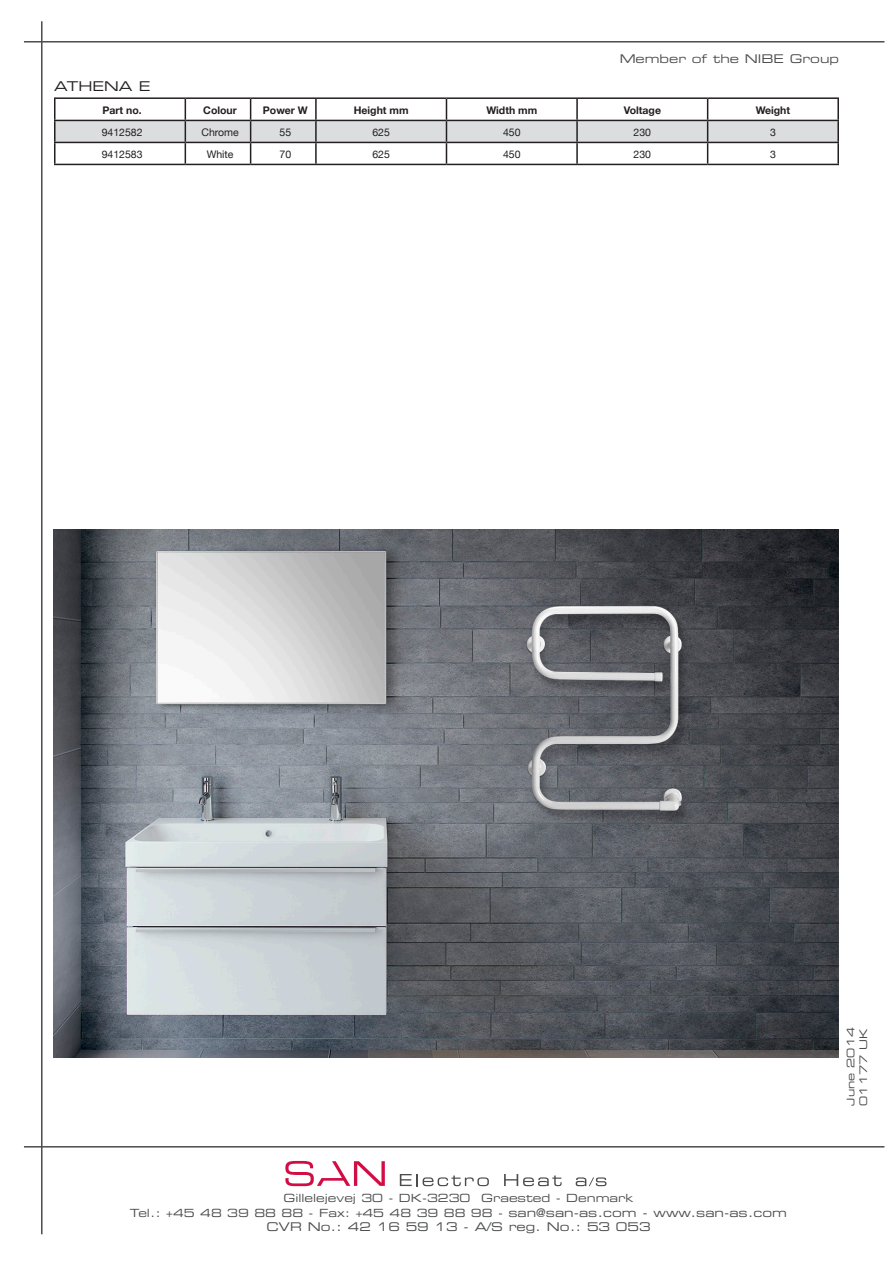
<style>
.page{position:relative;width:893px;height:1263px;background:#fff}
.page>*{position:absolute;margin:0;border:0;box-sizing:border-box;transform-origin:0 0}
.t1{font:13.5px "Eurostile Extended Two";color:#231f20}
.t2{font:12px "Eurostile Extended Two";color:#4b4c4d}
.t3{font:11.25px/14.4px "Eurostile Extended Two";color:#4b4c4d;text-align:center}
.t4{font:10.5px "Helvetica Neue";color:#231f20}
.t5{font:700 10.5px "Helvetica Neue";color:#231f20}
.t6{font:10.5px "Eurostile Extended Two";color:#4b4c4d}
.s1{font-size:12px}
</style>
<div class="page">
<hr style="left:41px;top:21px;width:2px;height:1213px;background:#4b4c4d">
<svg style="left:285px;top:1161px;width:100px;height:25px"></svg>
<svg style="left:400px;top:1174px;width:89px;height:12px"></svg>
<svg style="left:504px;top:1174px;width:58px;height:12px"></svg>
<svg style="left:576px;top:1177px;width:30px;height:9px"></svg>
<hr style="left:24px;top:1146px;width:860px;height:1px;background:#4b4c4d">
<hr style="left:24px;top:41px;width:860px;height:2px;background:#4b4c4d">
<hr style="left:54px;top:97px;width:131px;height:2px;background:#231f20">
<hr style="left:54px;top:99px;width:2px;height:21px;background:#231f20">
<hr style="left:185px;top:97px;width:66px;height:2px;background:#231f20">
<hr style="left:251px;top:97px;width:65px;height:2px;background:#231f20">
<hr style="left:316px;top:97px;width:130px;height:2px;background:#231f20">
<hr style="left:446px;top:97px;width:131px;height:2px;background:#231f20">
<hr style="left:577px;top:97px;width:131px;height:2px;background:#231f20">
<hr style="left:708px;top:97px;width:131px;height:2px;background:#231f20">
<hr style="left:837px;top:99px;width:2px;height:21px;background:#231f20">
<hr style="left:54px;top:120px;width:131px;height:1px;background:#231f20">
<hr style="left:54px;top:121px;width:2px;height:21px;background:#231f20">
<hr style="left:708px;top:120px;width:131px;height:1px;background:#231f20">
<hr style="left:837px;top:121px;width:2px;height:21px;background:#231f20">
<hr style="left:54px;top:142px;width:131px;height:1px;background:#231f20">
<hr style="left:54px;top:143px;width:2px;height:21px;background:#231f20">
<hr style="left:708px;top:142px;width:131px;height:1px;background:#231f20">
<svg style="left:55px;top:99px;width:783px;height:65px"></svg>
<hr style="left:837px;top:143px;width:2px;height:21px;background:#231f20">
<hr style="left:54px;top:164px;width:131px;height:1px;background:#231f20">
<hr style="left:185px;top:164px;width:66px;height:1px;background:#231f20">
<hr style="left:251px;top:164px;width:65px;height:1px;background:#231f20">
<hr style="left:316px;top:164px;width:130px;height:1px;background:#231f20">
<hr style="left:446px;top:164px;width:131px;height:1px;background:#231f20">
<hr style="left:577px;top:164px;width:131px;height:1px;background:#231f20">
<hr style="left:708px;top:164px;width:131px;height:1px;background:#231f20">
<img style="left:53px;top:529px;width:785px;height:529px">
<p class="t2" style="left:620px;top:51px;width:221px">Member of the NIBE Group</p>
<p class="t1" style="left:54px;top:77px;width:98px">ATHENA E</p>
<p class="t5" style="left:103px;top:102px;width:41px">Part no.</p>
<p class="t5" style="left:203px;top:102px;width:35px">Colour</p>
<p class="t5" style="left:263px;top:102px;width:46px">Power W</p>
<p class="t5" style="left:354px;top:102px;width:56px">Height mm</p>
<p class="t5" style="left:486px;top:102px;width:52px">Width mm</p>
<p class="t5" style="left:624px;top:102px;width:39px">Voltage</p>
<p class="t5" style="left:756px;top:102px;width:36px">Weight</p>
<p class="t4" style="left:102px;top:125px;width:42px">9412582</p>
<p class="t4" style="left:201px;top:125px;width:39px">Chrome</p>
<p class="t4" style="left:280px;top:125px;width:13px">55</p>
<p class="t4" style="left:372px;top:125px;width:19px">625</p>
<p class="t4" style="left:503px;top:125px;width:19px">450</p>
<p class="t4" style="left:634px;top:125px;width:19px">230</p>
<p class="t4" style="left:770px;top:125px;width:7px">3</p>
<p class="t4" style="left:102px;top:147px;width:42px">9412583</p>
<p class="t4" style="left:207px;top:147px;width:28px">White</p>
<p class="t4" style="left:280px;top:147px;width:13px">70</p>
<p class="t4" style="left:372px;top:147px;width:19px">625</p>
<p class="t4" style="left:503px;top:147px;width:19px">450</p>
<p class="t4" style="left:634px;top:147px;width:19px">230</p>
<p class="t4" style="left:770px;top:147px;width:7px">3</p>
<p class="t3" style="left:130px;top:1191px;width:659px">Gillelejevej 30 - DK-3230 Graested - Denmark<br>Tel.: +45 48 39 88 88 - Fax: +45 48 39 88 98 - <span class="s1">san@san-as.com - www.san-as.com</span></p>
<p class="t2" style="left:266px;top:1218px;width:386px">CVR No.: 42 16 59 13 - A/S reg. No.: 53 053</p>
<p class="t6" style="left:843px;top:1106px;width:80px;rotate:-90deg">June 2014</p>
<p class="t6" style="left:856px;top:1106px;width:78px;rotate:-90deg">01177 UK</p>
</div>
